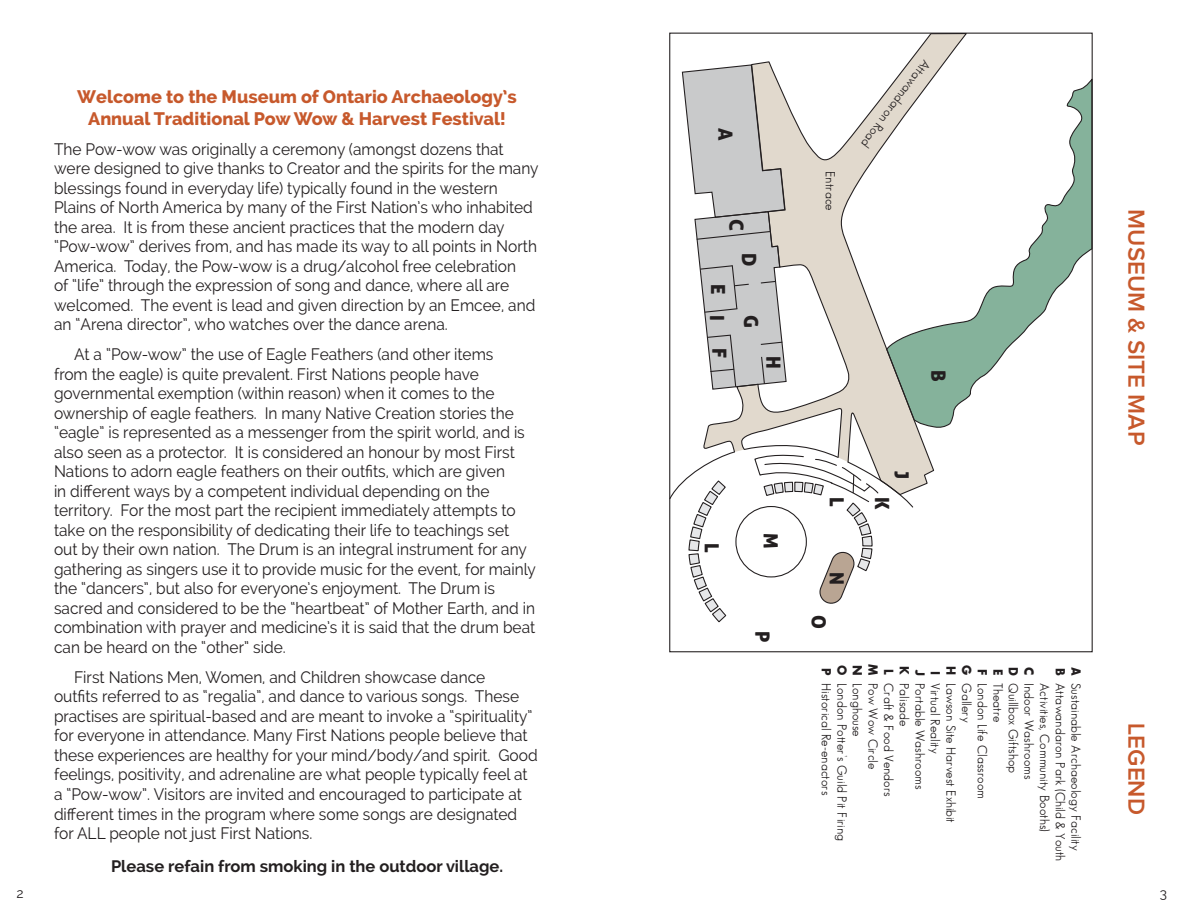
<style>
.page{position:relative;width:1188px;height:918px;background:#fff}
.page>*{position:absolute;margin:0;border:0;box-sizing:border-box;transform-origin:0 0}
.t1{font:600 24px "Proxima Nova";color:#c7592c}
.t2{font:19.5px "Aller Display";color:#231f20}
.t3{font:800 18px "Raleway";color:#c7592c}
.Body{font:16.5px/19.5px "Raleway";color:#231f20;scale:.94 1}
.Body-2{font:700 16.5px "Raleway";color:#231f20}
.Page_Numbers{font:13.5px "Raleway";color:#231f20}
.t4{font:13.05px "Sans Serif Book FLF";color:#231f20}
.t5{font:13.05px "Sans Serif Bld FLF";color:#231f20}
</style>
<div class="page">
<svg style="left:967px;top:79px;width:124px;height:320px"></svg>
<svg style="left:752px;top:35px;width:215px;height:455px"></svg>
<svg style="left:671px;top:64px;width:243px;height:559px"></svg>
<p class="Page_Numbers" style="left:17px;top:885px;width:9px">2</p>
<p class="t3" style="left:77px;top:87px;width:441px">Welcome to the Museum of Ontario Archaeology’s</p>
<p class="t3" style="left:88px;top:108px;width:419px">Annual Traditional Pow Wow &amp; Harvest Festival!</p>
<p class="Body" style="left:54px;top:139px;width:517px">The Pow-wow was originally a ceremony (amongst dozens that were designed to give thanks to Creator and the spirits for the many blessings found in everyday life) typically found in the western Plains of North America by many of the First Nation’s who inhabited the area. It is from these ancient practices that the modern day “Pow-wow” derives from, and has made its way to all points in North America. Today, the Pow-wow is a drug/alcohol free celebration<br>of “life” through the expression of song and dance, where all are welcomed. The event is lead and given direction by an Emcee, and an “Arena director”, who watches over the dance arena.</p>
<p class="Body" style="left:54px;top:345px;width:514px;text-indent:20px">At a “Pow-wow” the use of Eagle Feathers (and other items<br>from the eagle) is quite prevalent. First Nations people have governmental exemption (within reason) when it comes to the ownership of eagle feathers. In many Native Creation stories the “eagle” is represented as a messenger from the spirit world, and is also seen as a protector. It is considered an honour by most First Nations to adorn eagle feathers on their outfits, which are given<br>in different ways by a competent individual depending on the territory. For the most part the recipient immediately attempts to take on the responsibility of dedicating their life to teachings set out by their own nation. The Drum is an integral instrument for any gathering as singers use it to provide music for the event, for mainly the “dancers”, but also for everyone’s enjoyment. The Drum is sacred and considered to be the “heartbeat” of Mother Earth, and in combination with prayer and medicine’s it is said that the drum beat can be heard on the “other” side.</p>
<p class="Body" style="left:54px;top:667px;width:516px;text-indent:20px">First Nations Men, Women, and Children showcase dance<br>outfits referred to as “regalia”, and dance to various songs. These practises are spiritual-based and are meant to invoke a “spirituality” for everyone in attendance. Many First Nations people believe that these experiences are healthy for your mind/body/and spirit. Good feelings, positivity, and adrenaline are what people typically feel at a “Pow-wow”. Visitors are invited and encouraged to participate at different times in the program where some songs are designated for ALL people not just First Nations.</p>
<p class="Body-2" style="left:111px;top:857px;width:394px">Please refain from smoking in the outdoor village.</p>
<p class="t2" style="left:738px;top:128px;width:14px;rotate:90deg">A</p>
<p class="t2" style="left:749px;top:219px;width:13px;rotate:90deg">C</p>
<p class="t2" style="left:762px;top:253px;width:15px;rotate:90deg">D</p>
<p class="t2" style="left:731px;top:284px;width:12px;rotate:90deg">E</p>
<p class="t2" style="left:729px;top:315px;width:7px;rotate:90deg">I</p>
<p class="t2" style="left:763px;top:315px;width:14px;rotate:90deg">G</p>
<p class="t2" style="left:732px;top:348px;width:11px;rotate:90deg">F</p>
<p class="t2" style="left:786px;top:356px;width:14px;rotate:90deg">H</p>
<p class="t4" style="left:838px;top:171px;width:41px;rotate:90deg">Entrace</p>
<p class="t4" style="left:934px;top:66px;width:108px;rotate:127deg">Attawandaron Road</p>
<p class="t2" style="left:951px;top:370px;width:13px;rotate:90deg">B</p>
<p class="t2" style="left:724px;top:543px;width:11px;rotate:90deg">L</p>
<p class="t2" style="left:783px;top:533px;width:17px;rotate:90deg">M</p>
<p class="t2" style="left:775px;top:631px;width:13px;rotate:90deg">P</p>
<p class="t2" style="left:914px;top:471px;width:10px;rotate:90deg">J</p>
<p class="t2" style="left:849px;top:497px;width:11px;rotate:90deg">L</p>
<p class="t2" style="left:895px;top:497px;width:14px;rotate:90deg">K</p>
<p class="t2" style="left:849px;top:572px;width:14px;rotate:90deg">N</p>
<p class="t2" style="left:831px;top:615px;width:15px;rotate:90deg">O</p>
<p class="t5" style="left:833px;top:668px;width:9px;rotate:90deg">P</p>
<p class="t5" style="left:849px;top:665px;width:12px;rotate:90deg">O</p>
<p class="t5" style="left:865px;top:665px;width:12px;rotate:90deg">N</p>
<p class="t5" style="left:880px;top:664px;width:13px;rotate:90deg">M</p>
<p class="t5" style="left:896px;top:669px;width:8px;rotate:90deg">L</p>
<p class="t5" style="left:911px;top:666px;width:11px;rotate:90deg">K</p>
<p class="t5" style="left:958px;top:666px;width:11px;rotate:90deg">H</p>
<p class="t5" style="left:974px;top:665px;width:12px;rotate:90deg">G</p>
<p class="t5" style="left:989px;top:669px;width:8px;rotate:90deg">F</p>
<p class="t5" style="left:1005px;top:669px;width:8px;rotate:90deg">E</p>
<p class="t5" style="left:1021px;top:667px;width:10px;rotate:90deg">D</p>
<p class="t5" style="left:1036px;top:667px;width:10px;rotate:90deg">C</p>
<p class="t5" style="left:1067px;top:668px;width:9px;rotate:90deg">B</p>
<p class="t5" style="left:1083px;top:667px;width:10px;rotate:90deg">A</p>
<p class="t5" style="left:927px;top:669px;width:8px;rotate:90deg">J</p>
<p class="t5" style="left:943px;top:671px;width:6px;rotate:90deg">I</p>
<p class="t4" style="left:834px;top:683px;width:114px;rotate:90deg">Historical Re-enactors</p>
<p class="t4" style="left:849px;top:683px;width:160px;rotate:90deg">London Potter’s Guild Pit Firing</p>
<p class="t4" style="left:865px;top:683px;width:55px;rotate:90deg">Longhouse</p>
<p class="t4" style="left:881px;top:683px;width:88px;rotate:90deg">Pow Wow Circle</p>
<p class="t4" style="left:896px;top:683px;width:115px;rotate:90deg">Craft &amp; Food Vendors</p>
<p class="t4" style="left:912px;top:683px;width:45px;rotate:90deg">Palisade</p>
<p class="t4" style="left:927px;top:683px;width:108px;rotate:90deg">Portable Washrooms</p>
<p class="t4" style="left:943px;top:683px;width:72px;rotate:90deg">Virtual Reality</p>
<p class="t4" style="left:959px;top:683px;width:141px;rotate:90deg">Lawson Site Harvest Exhibit</p>
<p class="t4" style="left:974px;top:683px;width:41px;rotate:90deg">Gallery</p>
<p class="t4" style="left:990px;top:683px;width:117px;rotate:90deg">London Life Classroom</p>
<p class="t4" style="left:1005px;top:683px;width:41px;rotate:90deg">Theatre</p>
<p class="t4" style="left:1021px;top:683px;width:92px;rotate:90deg">Quillbox Giftshop</p>
<p class="t4" style="left:1036px;top:683px;width:98px;rotate:90deg">Indoor Washrooms</p>
<p class="t4" style="left:1052px;top:683px;width:150px;rotate:90deg">Activities, Community Booths)</p>
<p class="t4" style="left:1068px;top:683px;width:180px;rotate:90deg">Attawandaron Park (Child &amp; Youth</p>
<p class="t4" style="left:1083px;top:683px;width:169px;rotate:90deg">Sustainable Archaeology Facility</p>
<p class="t1" style="left:1147px;top:209px;width:237px;rotate:90deg">MUSEUM &amp; SITE MAP</p>
<p class="t1" style="left:1148px;top:723px;width:93px;rotate:90deg">LEGEND</p>
<p class="Page_Numbers" style="left:1160px;top:885px;width:9px">3</p>
</div>
